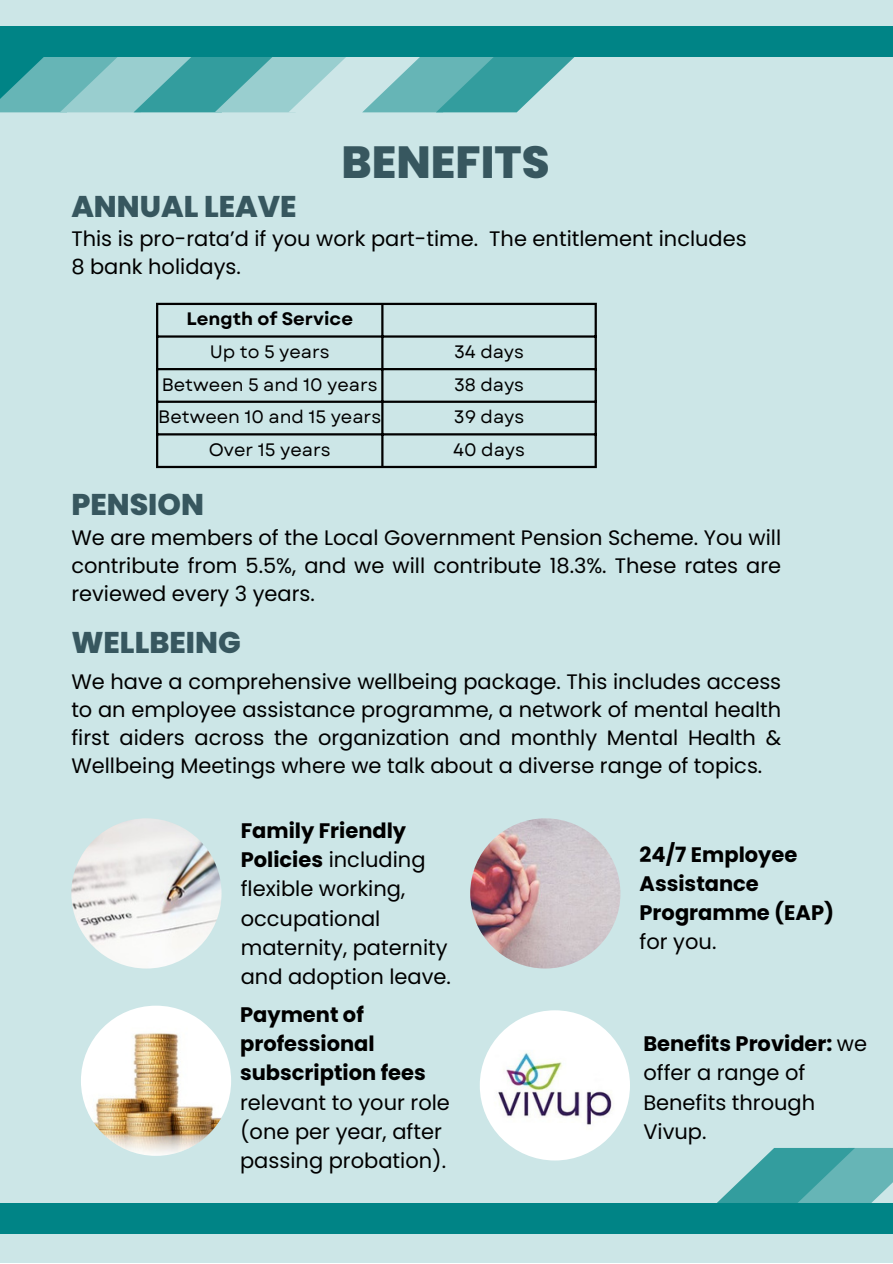
<style>
.page{position:relative;width:893px;height:1264px;background:#fff}
.page>*{position:absolute;margin:0;border:0;box-sizing:border-box;transform-origin:0 0}
.t1{font:800 45px "Poppins";color:#37575f}
.t2{font:800 30px "Poppins";color:#37575f}
.t3{font:21px/29.2px "Poppins";color:#000}
.t4{font:700 21px/29.2px "Poppins";color:#000}
.t5{font:18px "Garet";color:#000}
.t6{font:700 18px "Garet";color:#000}
.s1{font-weight:700}
.s2{font-weight:400}
</style>
<div class="page">
<div style="left:0;top:0;width:892px;height:1262px;background:#cce6e7"></div>
<svg style="left:0;top:57px;width:575px;height:55px"></svg>
<svg style="left:717px;top:1147px;width:175px;height:56px"></svg>
<div style="left:0;top:26px;width:892px;height:31px;background:#008486"></div>
<div style="left:0;top:1203px;width:892px;height:30px;background:#008486"></div>
<hr style="left:156px;top:305px;width:2px;height:161px;background:#000">
<hr style="left:381px;top:305px;width:2px;height:161px;background:#000">
<hr style="left:594px;top:305px;width:2px;height:161px;background:#000">
<hr style="left:156px;top:303px;width:440px;height:2px;background:#000">
<hr style="left:156px;top:335px;width:440px;height:2px;background:#000">
<hr style="left:156px;top:368px;width:440px;height:2px;background:#000">
<hr style="left:156px;top:400px;width:440px;height:3px;background:#000">
<hr style="left:156px;top:433px;width:440px;height:2px;background:#000">
<hr style="left:156px;top:466px;width:440px;height:2px;background:#000">
<img style="left:71px;top:818px;width:150px;height:150px;border-radius:50%">
<img style="left:470px;top:818px;width:150px;height:150px;border-radius:50%">
<img style="left:81px;top:1005px;width:150px;height:150px;border-radius:50%">
<img style="left:479px;top:1010px;width:151px;height:150px;border-radius:50%">
<p class="t1" style="left:341px;top:131px;width:209px">BENEFITS</p>
<p class="t2" style="left:71px;top:185px;width:227px">ANNUAL LEAVE</p>
<p class="t3" style="left:71px;top:225px;width:676px;line-height:28px">This is pro-rata’d if you work part-time. The entitlement includes<br>8 bank holidays.</p>
<p class="t6" style="left:186px;top:306px;width:168px">Length of Service</p>
<p class="t5" style="left:210px;top:338px;width:121px">Up to 5 years</p>
<p class="t5" style="left:454px;top:338px;width:71px">34 days</p>
<p class="t5" style="left:162px;top:371px;width:217px">Between 5 and 10 years</p>
<p class="t5" style="left:454px;top:371px;width:72px">38 days</p>
<p class="t5" style="left:158px;top:404px;width:224px">Between 10 and 15 years</p>
<p class="t5" style="left:454px;top:404px;width:72px">39 days</p>
<p class="t5" style="left:209px;top:436px;width:123px">Over 15 years</p>
<p class="t5" style="left:453px;top:436px;width:73px">40 days</p>
<p class="t2" style="left:71px;top:484px;width:134px">PENSION</p>
<p class="t3" style="left:71px;top:523px;width:711px;line-height:28px;text-align:justify">We are members of the Local Government Pension Scheme. You will contribute from 5.5%, and we will contribute 18.3%. These rates are reviewed every 3 years.</p>
<p class="t2" style="left:71px;top:622px;width:171px">WELLBEING</p>
<p class="t3" style="left:71px;top:667px;width:711px;line-height:28px;text-align:justify">We have a comprehensive wellbeing package. This includes access to an employee assistance programme, a network of mental health first aiders across the organization and monthly Mental Health &amp; Wellbeing Meetings where we talk about a diverse range of topics.</p>
<p class="t3" style="left:241px;top:816px;width:212px"><span class="s1">Family Friendly<br>Policies</span> including flexible working, occupational maternity, paternity and adoption leave.</p>
<p class="t3" style="left:240px;top:999px;width:211px"><span class="s1">Payment of professional subscription fees </span>relevant to your role (one per year, after passing probation).</p>
<p class="t4" style="left:639px;top:839px;width:196px">24/7 Employee<br>Assistance<br>Programme (EAP) <span class="s2">for you.</span></p>
<p class="t3" style="left:643px;top:1029px;width:225px"><span class="s1">Benefits Provider:</span> we offer a range of<br>Benefits through<br>Vivup.</p>
</div>
